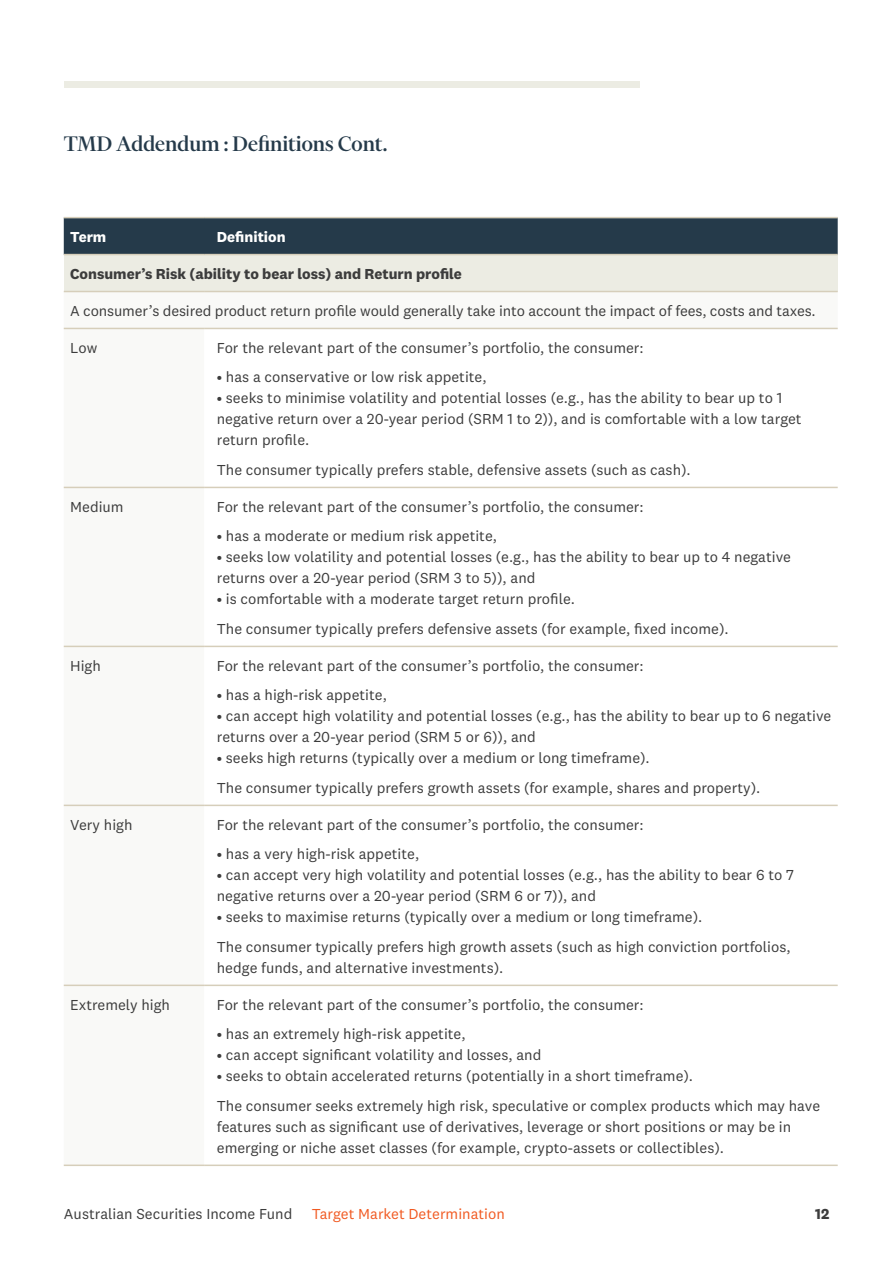
<style>
.page{position:relative;width:893px;height:1263px;background:#fff}
.page>*{position:absolute;margin:0;border:0;box-sizing:border-box;transform-origin:0 0}
.Head_4{font:500 24px "Financier Display";color:#253a4a}
.Body_Copy{font:15px/21px "National 2";color:#3c3c3c}
.Body_Copy-2{font:700 15px "National 2";color:#3c3c3c}
.t1{font:15px "National 2";color:#f15a22}
.Body_Copy-3{font:700 15px "National 2";color:#fff}
</style>
<div class="page">
<div style="left:64px;top:81px;width:576px;height:6px;background:#ecece3"></div>
<div style="left:64px;top:218px;width:774px;height:36px;background:#253a4a"></div>
<div style="left:64px;top:255px;width:774px;height:36px;background:#ecece3"></div>
<svg style="left:64px;top:292px;width:774px;height:695px"></svg>
<hr style="left:64px;top:805px;width:140px;height:1px;background:#d6ceba">
<hr style="left:204px;top:805px;width:634px;height:1px;background:#d6ceba">
<hr style="left:64px;top:984px;width:140px;height:2px;background:#d6ceba">
<hr style="left:64px;top:328px;width:140px;height:1px;background:#d6ceba">
<hr style="left:64px;top:1164px;width:140px;height:2px;background:#d6ceba">
<hr style="left:204px;top:984px;width:634px;height:2px;background:#d6ceba">
<hr style="left:64px;top:217px;width:140px;height:1px;background:#d6ceba">
<hr style="left:204px;top:217px;width:634px;height:1px;background:#d6ceba">
<hr style="left:204px;top:487px;width:634px;height:1px;background:#d6ceba">
<hr style="left:204px;top:646px;width:634px;height:1px;background:#d6ceba">
<hr style="left:64px;top:487px;width:140px;height:1px;background:#d6ceba">
<hr style="left:64px;top:646px;width:140px;height:1px;background:#d6ceba">
<hr style="left:204px;top:328px;width:634px;height:1px;background:#d6ceba">
<hr style="left:204px;top:1164px;width:634px;height:2px;background:#d6ceba">
<hr style="left:64px;top:254px;width:140px;height:1px;background:#d6ceba">
<hr style="left:204px;top:254px;width:634px;height:1px;background:#d6ceba">
<hr style="left:64px;top:291px;width:140px;height:1px;background:#d6ceba">
<hr style="left:204px;top:291px;width:634px;height:1px;background:#d6ceba">
<p class="Head_4" style="left:64px;top:131px;width:325px">TMD Addendum : Definitions Cont.</p>
<p class="Body_Copy-3" style="left:70px;top:227px;width:38px">Term</p>
<p class="Body_Copy-3" style="left:217px;top:227px;width:70px">Definition</p>
<p class="Body_Copy-2" style="left:70px;top:264px;width:393px">Consumer’s Risk (ability to bear loss) and Return profile</p>
<p class="Body_Copy" style="left:70px;top:300px;width:747px">A consumer’s desired product return profile would generally take into account the impact of fees, costs and taxes.</p>
<p class="Body_Copy" style="left:70px;top:337px;width:29px">Low</p>
<p class="Body_Copy" style="left:217px;top:337px;width:428px">For the relevant part of the consumer’s portfolio, the consumer:</p>
<p class="Body_Copy" style="left:217px;top:366px;width:271px">• has a conservative or low risk appetite,</p>
<p class="Body_Copy" style="left:217px;top:387px;width:586px">• seeks to minimise volatility and potential losses (e.g., has the ability to bear up to 1 negative return over a 20-year period (SRM 1 to 2)), and is comfortable with a low target return profile.</p>
<p class="Body_Copy" style="left:217px;top:459px;width:475px">The consumer typically prefers stable, defensive assets (such as cash).</p>
<p class="Body_Copy" style="left:70px;top:496px;width:55px">Medium</p>
<p class="Body_Copy" style="left:217px;top:496px;width:428px">For the relevant part of the consumer’s portfolio, the consumer:</p>
<p class="Body_Copy" style="left:217px;top:525px;width:282px">• has a moderate or medium risk appetite,</p>
<p class="Body_Copy" style="left:217px;top:546px;width:576px">• seeks low volatility and potential losses (e.g., has the ability to bear up to 4 negative returns over a 20-year period (SRM 3 to 5)), and</p>
<p class="Body_Copy" style="left:217px;top:588px;width:360px">• is comfortable with a moderate target return profile.</p>
<p class="Body_Copy" style="left:217px;top:618px;width:513px">The consumer typically prefers defensive assets (for example, fixed income).</p>
<p class="Body_Copy" style="left:70px;top:655px;width:32px">High</p>
<p class="Body_Copy" style="left:217px;top:655px;width:428px">For the relevant part of the consumer’s portfolio, the consumer:</p>
<p class="Body_Copy" style="left:217px;top:684px;width:171px">• has a high-risk appetite,</p>
<p class="Body_Copy" style="left:217px;top:705px;width:616px">• can accept high volatility and potential losses (e.g., has the ability to bear up to 6 negative returns over a 20-year period (SRM 5 or 6)), and</p>
<p class="Body_Copy" style="left:217px;top:747px;width:434px">• seeks high returns (typically over a medium or long timeframe).</p>
<p class="Body_Copy" style="left:217px;top:777px;width:545px">The consumer typically prefers growth assets (for example, shares and property).</p>
<p class="Body_Copy" style="left:70px;top:814px;width:64px">Very high</p>
<p class="Body_Copy" style="left:217px;top:814px;width:428px">For the relevant part of the consumer’s portfolio, the consumer:</p>
<p class="Body_Copy" style="left:217px;top:843px;width:204px">• has a very high-risk appetite,</p>
<p class="Body_Copy" style="left:217px;top:864px;width:579px">• can accept very high volatility and potential losses (e.g., has the ability to bear 6 to 7 negative returns over a 20-year period (SRM 6 or 7)), and</p>
<p class="Body_Copy" style="left:217px;top:906px;width:487px">• seeks to maximise returns (typically over a medium or long timeframe).</p>
<p class="Body_Copy" style="left:217px;top:936px;width:575px">The consumer typically prefers high growth assets (such as high conviction portfolios, hedge funds, and alternative investments).</p>
<p class="Body_Copy" style="left:70px;top:994px;width:101px">Extremely high</p>
<p class="Body_Copy" style="left:217px;top:994px;width:428px">For the relevant part of the consumer’s portfolio, the consumer:</p>
<p class="Body_Copy" style="left:217px;top:1023px;width:250px">• has an extremely high-risk appetite,</p>
<p class="Body_Copy" style="left:217px;top:1044px;width:326px">• can accept significant volatility and losses, and</p>
<p class="Body_Copy" style="left:217px;top:1065px;width:478px">• seeks to obtain accelerated returns (potentially in a short timeframe).</p>
<p class="Body_Copy" style="left:217px;top:1095px;width:605px">The consumer seeks extremely high risk, speculative or complex products which may have features such as significant use of derivatives, leverage or short positions or may be in emerging or niche asset classes (for example, crypto-assets or collectibles).</p>
<p class="Body_Copy" style="left:64px;top:1203px;width:230px">Australian Securities Income Fund</p>
<p class="t1" style="left:312px;top:1205px;width:195px">Target Market Determination</p>
<p class="Body_Copy-2" style="left:815px;top:1205px;width:15px">12</p>
</div>
